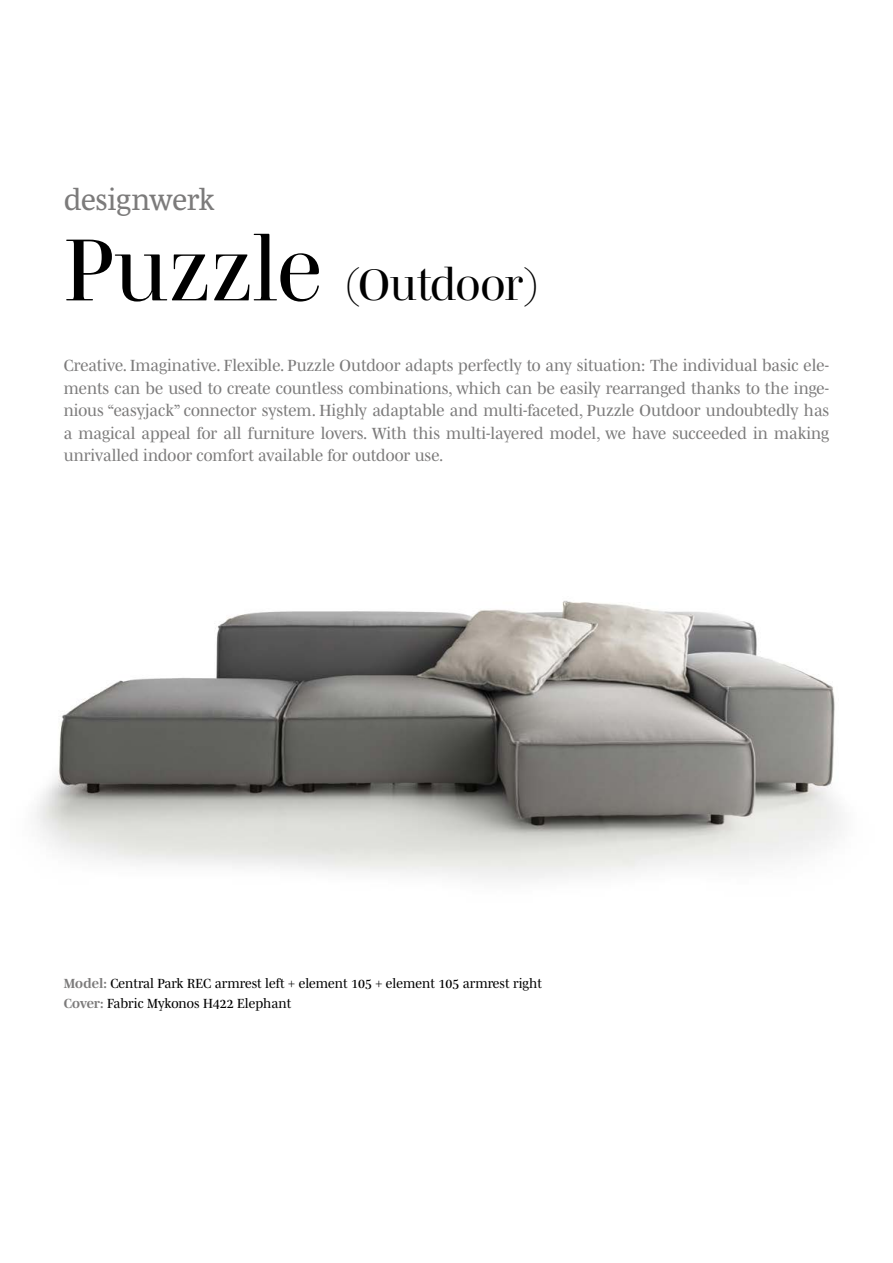
<style>
.page{position:relative;width:893px;height:1263px;background:#fff}
.page>*{position:absolute;margin:0;border:0;box-sizing:border-box;transform-origin:0 0}
.t1{font:45px "Mencken Std Head";color:#000}
.t2{font:30px "Mencken Std Text";letter-spacing:-.005em;color:#7c7b7b}
.t3{font:16.5px/22.5px "Mencken Std";color:#7c7b7b;text-align:justify}
.t4{font:13.5px/19.5px "Mencken Std";color:#000}
.s1{font-size:90px}
.s2{font-weight:700;color:#7c7b7b}
</style>
<div class="page">
<img style="left:36px;top:600px;width:805px;height:279px">
<h2 class="t2" style="left:64px;top:183px;width:152px">designwerk</h2>
<h1 class="t1" style="left:64px;top:259px;width:475px"><span class="s1">Puzzle</span> (Outdoor)</h1>
<p class="t3" style="left:64px;top:354px;width:767px">Creative. Imaginative. Flexible. Puzzle Outdoor adapts perfectly to any situation: The individual basic ele&shy;ments can be used to create countless combinations, which can be easily rearranged thanks to the inge&shy;nious “easyjack” connector system. Highly adaptable and multi-faceted, Puzzle Outdoor undoubtedly has a magical appeal for all furniture lovers. With this multi-layered model, we have succeeded in making unrivalled indoor comfort available for outdoor use.</p>
<p class="t4" style="left:64px;top:973px;width:480px"><span class="s2">Model:</span> Central Park REC armrest left + element 105 + element 105 armrest right<br><span class="s2">Cover:</span> Fabric Mykonos H422 Elephant</p>
</div>
